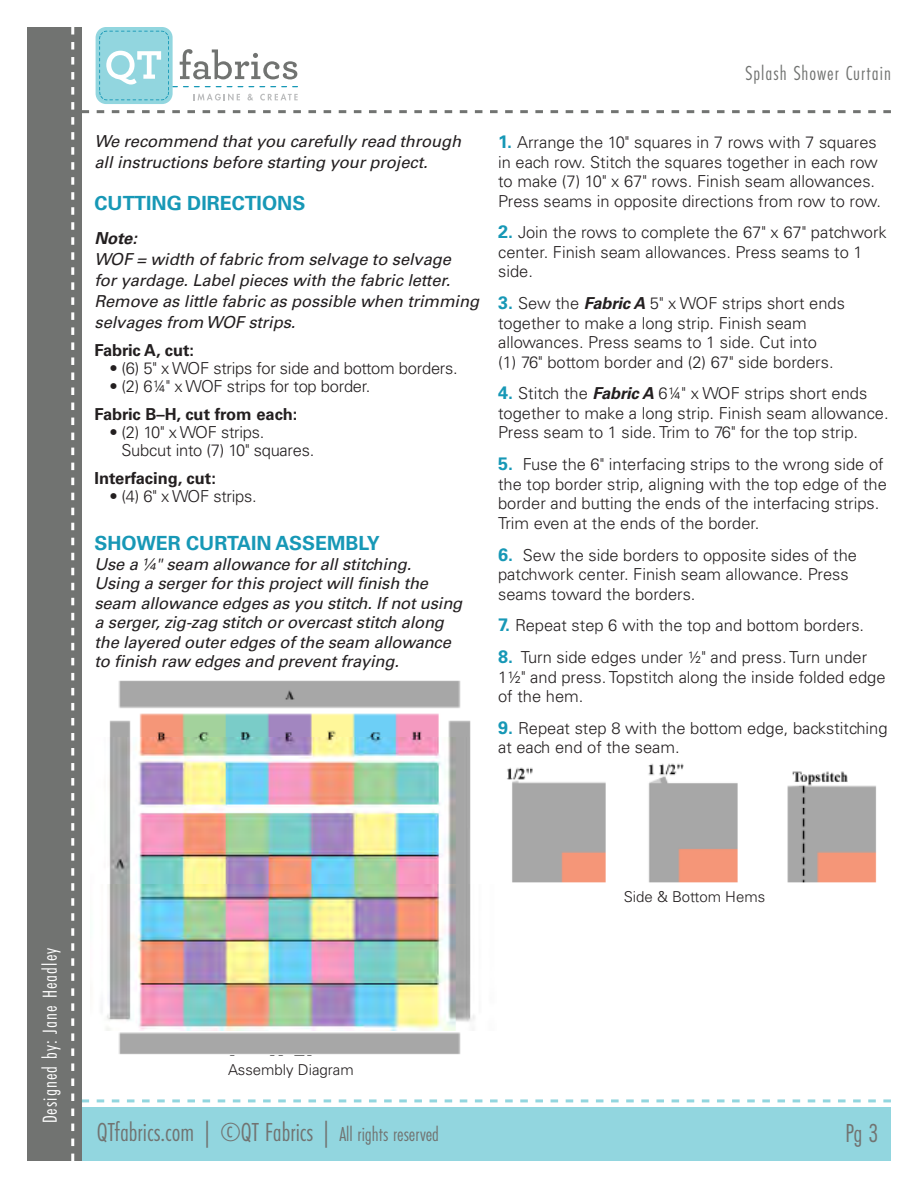
<style>
.page{position:relative;width:918px;height:1188px;background:#fff}
.page>*{position:absolute;margin:0;border:0;box-sizing:border-box;transform-origin:0 0}
.t1{font:27px "Futura PT Cond";color:#717371}
.t2{font:21px "Futura PT Cond";letter-spacing:.05em;color:#fff}
.t3{font:21px "Futura PT Cond";letter-spacing:.05em;color:#717371}
.t4{font:700 19.5px "Univers LT Std";color:#1798b6}
.t5{font:300 16.5px/19.5px "Univers LT Std";color:#231f20}
.t6{font:italic 16.5px/19.5px "Univers LT Std";letter-spacing:-.01em;color:#231f20}
.t7{font:700 16.5px "Univers LT Std";color:#231f20}
.t8{font:italic 700 16.5px "Univers LT Std";color:#231f20}
.t9{font:300 15px "Univers LT Std";color:#231f20}
.s1{font-weight:700;font-size:18px;color:#1798b6}
.s2{font-weight:700;font-style:italic}
.s3{font-size:21px}
</style>
<div class="page">
<svg style="left:82px;top:110px;width:809px;height:3px"></svg>
<div style="left:71px;top:1107px;width:820px;height:54px;background:#92d6df"></div>
<svg style="left:82px;top:1099px;width:809px;height:3px"></svg>
<div style="left:27px;top:27px;width:55px;height:1134px;background:#717371"></div>
<svg style="left:71px;top:27px;width:3px;height:1134px"></svg>
<div style="left:96px;top:27px;width:77px;height:77px;background:#92d6df;border-radius:11px"></div>
<svg style="left:99px;top:31px;width:199px;height:70px"></svg>
<img style="left:101px;top:680px;width:374px;height:376px">
<img style="left:507px;top:763px;width:370px;height:119px">
<p class="t3" style="left:746px;top:61px;width:147px">Splash Shower Curtain</p>
<p class="t6" style="left:94px;top:131px;width:368px;line-height:21px">We recommend that you carefully read through all instructions before starting your project.</p>
<p class="t4" style="left:94px;top:192px;width:212px">CUTTING DIRECTIONS</p>
<p class="t8" style="left:94px;top:229px;width:44px">Note:</p>
<p class="t6" style="left:94px;top:249px;width:386px;line-height:21px">WOF = width of fabric from selvage to selvage<br>for yardage. Label pieces with the fabric letter.<br>Remove as little fabric as possible when trimming selvages from WOF strips.</p>
<p class="t7" style="left:94px;top:341px;width:101px">Fabric A, cut:</p>
<p class="t5" style="left:109px;top:359px;width:350px">• (6) 5" x WOF strips for side and bottom borders.</p>
<p class="t5" style="left:109px;top:377px;width:262px">• (2) 6¼" x WOF strips for top border.</p>
<p class="t7" style="left:94px;top:404px;width:204px">Fabric B–H, cut from each:</p>
<p class="t5" style="left:121px;top:423px;width:194px;line-height:18px;text-indent:-12px">• (2) 10" x WOF strips.<br>Subcut into (7) 10" squares.</p>
<p class="t7" style="left:94px;top:468px;width:123px">Interfacing, cut:</p>
<p class="t5" style="left:109px;top:486px;width:149px">• (4) 6" x WOF strips.</p>
<p class="t4" style="left:94px;top:532px;width:287px">SHOWER CURTAIN ASSEMBLY</p>
<p class="t6" style="left:94px;top:555px;width:369px">Use a ¼" seam allowance for all stitching.<br>Using a serger for this project will finish the seam allowance edges as you stitch. If not using a serger, zig-zag stitch or overcast stitch along the layered outer edges of the seam allowance to finish raw edges and prevent fraying.</p>
<p class="t5" style="left:498px;top:132px;width:384px"><span class="s1">1.</span> Arrange the 10" squares in 7 rows with 7 squares in each row. Stitch the squares together in each row to make (7) 10" x 67" rows. Finish seam allowances.<br>Press seams in opposite directions from row to row.</p>
<p class="t5" style="left:498px;top:223px;width:390px"><span class="s1">2.</span> Join the rows to complete the 67" x 67" patchwork center. Finish seam allowances. Press seams to 1 side.</p>
<p class="t5" style="left:498px;top:294px;width:348px"><span class="s1">3.</span> Sew the <span class="s2">Fabric A</span> 5" x WOF strips short ends together to make a long strip. Finish seam allowances. Press seams to 1 side. Cut into<br>(1) 76" bottom border and (2) 67" side borders.</p>
<p class="t5" style="left:498px;top:384px;width:392px"><span class="s1">4.</span> Stitch the <span class="s2">Fabric A</span> 6¼" x WOF strips short ends together to make a long strip. Finish seam allowance.<br>Press seam to 1 side. Trim to 76" for the top strip.</p>
<p class="t5" style="left:498px;top:455px;width:390px"><span class="s1">5.</span> Fuse the 6" interfacing strips to the wrong side of the top border strip, aligning with the top edge of the border and butting the ends of the interfacing strips.<br>Trim even at the ends of the border.</p>
<p class="t5" style="left:498px;top:545px;width:360px"><span class="s1">6.</span> Sew the side borders to opposite sides of the patchwork center. Finish seam allowance. Press seams toward the borders.</p>
<p class="t5" style="left:498px;top:616px;width:368px"><span class="s1">7.</span> Repeat step 6 with the top and bottom borders.</p>
<p class="t5" style="left:498px;top:648px;width:389px"><span class="s1">8.</span> Turn side edges under ½" and press. Turn under<br>1½" and press. Topstitch along the inside folded edge of the hem.</p>
<p class="t5" style="left:498px;top:718px;width:391px"><span class="s1">9.</span> Repeat step 8 with the bottom edge, backstitching at each end of the seam.</p>
<p class="t2" style="left:38px;top:1123px;width:177px;rotate:-90deg">Designed by: Jane Headley</p>
<p class="t9" style="left:228px;top:1061px;width:127px">Assembly Diagram</p>
<p class="t9" style="left:624px;top:888px;width:143px">Side &amp; Bottom Hems</p>
<h1 class="t1" style="left:97px;top:1116px;width:344px">QTfabrics.com | ©QT Fabrics | <span class="s3">All rights reserved</span></h1>
<h1 class="t1" style="left:845px;top:1117px;width:35px">Pg 3</h1>
</div>
